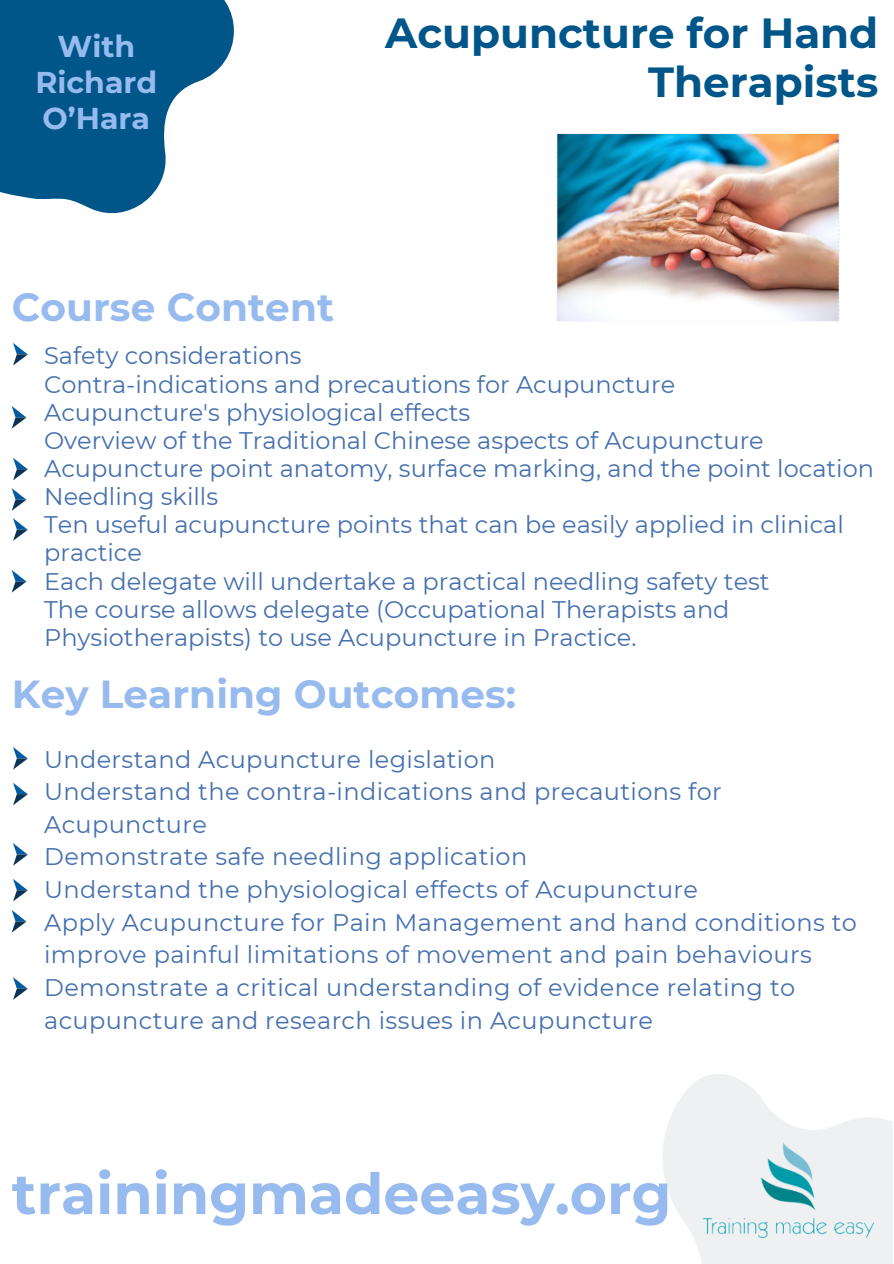
<style>
.page{position:relative;width:894px;height:1264px;background:#fff}
.page>*{position:absolute;margin:0;border:0;box-sizing:border-box;transform-origin:0 0}
.t1{font:700 56.85px "Montserrat";color:#97baef}
.t2{font:700 42px/49.5px "Montserrat";color:#005689;text-align:right}
.t3{font:700 39px "Montserrat";color:#97baef}
.t4{font:700 30px/36px "Montserrat";color:#97baef;text-align:center}
.t5{font:24px/32.7px "Montserrat";color:#4570af}
</style>
<div class="page">
<svg style="left:0;top:0;width:233px;height:214px;fill:#005689"></svg>
<div style="left:658px;top:1065px;width:235px;height:198px;background:linear-gradient(to bottom,#f7f7f8,#f5f5f6)"></div>
<img style="left:698px;top:1099px;width:180px;height:164px">
<svg style="left:13px;top:747px;width:15px;height:22px"></svg>
<svg style="left:13px;top:782px;width:15px;height:23px"></svg>
<svg style="left:13px;top:843px;width:15px;height:22px"></svg>
<svg style="left:13px;top:879px;width:15px;height:22px"></svg>
<svg style="left:12px;top:910px;width:14px;height:22px"></svg>
<svg style="left:13px;top:977px;width:15px;height:22px"></svg>
<img style="left:556px;top:133px;width:284px;height:188px">
<svg style="left:13px;top:343px;width:15px;height:22px"></svg>
<svg style="left:12px;top:406px;width:14px;height:22px"></svg>
<svg style="left:13px;top:458px;width:15px;height:22px"></svg>
<svg style="left:12px;top:488px;width:14px;height:23px"></svg>
<svg style="left:13px;top:518px;width:15px;height:23px"></svg>
<svg style="left:12px;top:570px;width:14px;height:22px"></svg>
<p class="t4" style="left:35px;top:28px;width:123px">With<br>Richard<br>O’Hara</p>
<h2 class="t2" style="left:385px;top:8px;width:494px">Acupuncture for Hand<br>Therapists</h2>
<p class="t3" style="left:12px;top:283px;width:324px">Course Content</p>
<p class="t5" style="left:44px;top:339px;width:259px">Safety considerations</p>
<p class="t5" style="left:44px;top:367px;width:632px">Contra-indications and precautions for Acupuncture</p>
<p class="t5" style="left:44px;top:396px;width:427px">Acupuncture's physiological effects</p>
<p class="t5" style="left:44px;top:424px;width:721px">Overview of the Traditional Chinese aspects of Acupuncture</p>
<p class="t5" style="left:44px;top:452px;width:831px">Acupuncture point anatomy, surface marking, and the point location</p>
<p class="t5" style="left:44px;top:480px;width:175px">Needling skills</p>
<p class="t5" style="left:44px;top:510px;width:801px;line-height:28.2px">Ten useful acupuncture points that can be easily applied in clinical practice</p>
<p class="t5" style="left:44px;top:564px;width:726px">Each delegate will undertake a practical needling safety test</p>
<p class="t5" style="left:44px;top:595px;width:686px;line-height:28.2px">The course allows delegate (Occupational Therapists and<br>Physiotherapists) to use Acupuncture in Practice.</p>
<p class="t3" style="left:12px;top:670px;width:506px">Key Learning Outcomes:</p>
<h3 class="t5" style="left:44px;top:742px;width:452px">Understand Acupuncture legislation</h3>
<h2 class="t5" style="left:44px;top:775px;width:679px">Understand the contra-indications and precautions for<br>Acupuncture</h2>
<p class="t5" style="left:44px;top:840px;width:484px">Demonstrate safe needling application</p>
<h2 class="t5" style="left:44px;top:873px;width:655px">Understand the physiological effects of Acupuncture</h2>
<p class="t5" style="left:44px;top:905px;width:814px">Apply Acupuncture for Pain Management and hand conditions to improve painful limitations of movement and pain behaviours</p>
<p class="t5" style="left:44px;top:971px;width:752px">Demonstrate a critical understanding of evidence relating to acupuncture and research issues in Acupuncture</p>
<p class="t1" style="left:12px;top:1159px;width:661px">trainingmadeeasy.org</p>
</div>
